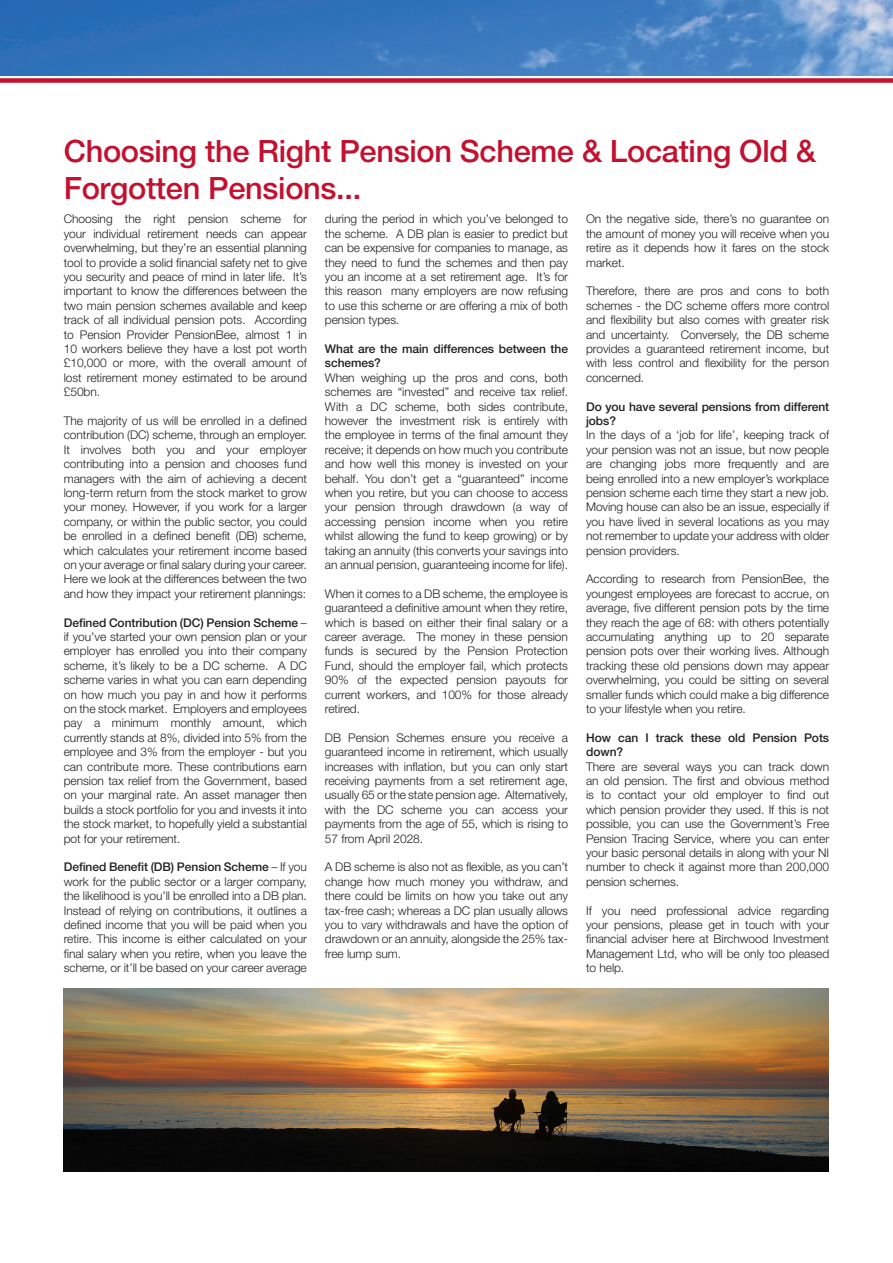
<style>
.page{position:relative;width:893px;height:1263px;background:#fff}
.page>*{position:absolute;margin:0;border:0;box-sizing:border-box;transform-origin:0 0}
.t1{font:500 30.75px/36.9px "Helvetica Neue LT Std";letter-spacing:-.01em;color:#c3102f}
.t2{font:300 12px/14.4px "Helvetica Neue LT Std";letter-spacing:-.005em;color:#231f20;text-align:justify}
.t3{font:500 12px/14.4px "Helvetica Neue LT Std";letter-spacing:-.005em;color:#231f20}
.s1{font-weight:500}
</style>
<div class="page">
<img style="left:0;top:0;width:893px;height:75px">
<div style="left:0;top:78px;width:893px;height:5px;background:#c3102f"></div>
<img style="left:64px;top:989px;width:764px;height:182px">
<p class="t1" style="left:64px;top:133px;width:754px">Choosing the Right Pension Scheme &amp; Locating Old &amp;<br>Forgotten Pensions...</p>
<p class="t2" style="left:64px;top:212px;width:245px">Choosing the right pension scheme for your individual retirement needs can appear overwhelming, but they’re an essential planning tool to provide a solid financial safety net to give you security and peace of mind in later life. It’s important to know the differences between the two main pension schemes available and keep track of all individual pension pots. According to Pension Provider PensionBee, almost 1 in 10 workers believe they have a lost pot worth £10,000 or more, with the overall amount of lost retirement money estimated to be around £50bn.</p>
<p class="t2" style="left:64px;top:413px;width:245px">The majority of us will be enrolled in a defined contribution (DC) scheme, through an employer.<br>It involves both you and your employer contributing into a pension and chooses fund managers with the aim of achieving a decent long-term return from the stock market to grow your money. However, if you work for a larger company, or within the public sector, you could be enrolled in a defined benefit (DB) scheme, which calculates your retirement income based on your average or final salary during your career.<br>Here we look at the differences between the two and how they impact your retirement plannings:</p>
<p class="t2" style="left:64px;top:615px;width:245px"><span class="s1">Defined Contribution (DC) Pension Scheme</span> – if you’ve started your own pension plan or your employer has enrolled you into their company scheme, it’s likely to be a DC scheme. A DC scheme varies in what you can earn depending on how much you pay in and how it performs on the stock market. Employers and employees pay a minimum monthly amount, which currently stands at 8%, divided into 5% from the employee and 3% from the employer - but you can contribute more. These contributions earn pension tax relief from the Government, based on your marginal rate. An asset manager then builds a stock portfolio for you and invests it into the stock market, to hopefully yield a substantial pot for your retirement.</p>
<p class="t2" style="left:64px;top:860px;width:245px"><span class="s1">Defined Benefit (DB) Pension Scheme</span> – If you work for the public sector or a larger company, the likelihood is you’ll be enrolled into a DB plan.<br>Instead of relying on contributions, it outlines a defined income that you will be paid when you retire. This income is either calculated on your final salary when you retire, when you leave the scheme, or it’ll be based on your career average</p>
<p class="t2" style="left:586px;top:212px;width:245px">On the negative side, there’s no guarantee on the amount of money you will receive when you retire as it depends how it fares on the stock market.</p>
<p class="t2" style="left:586px;top:284px;width:245px">Therefore, there are pros and cons to both schemes - the DC scheme offers more control and flexibility but also comes with greater risk and uncertainty. Conversely, the DB scheme provides a guaranteed retirement income, but with less control and flexibility for the person concerned.</p>
<p class="t3" style="left:586px;top:399px;width:245px">Do you have several pensions from different jobs?</p>
<p class="t2" style="left:586px;top:428px;width:245px">In the days of a ‘job for life’, keeping track of your pension was not an issue, but now people are changing jobs more frequently and are being enrolled into a new employer’s workplace pension scheme each time they start a new job.<br>Moving house can also be an issue, especially if you have lived in several locations as you may not remember to update your address with older pension providers.</p>
<p class="t2" style="left:586px;top:572px;width:245px">According to research from PensionBee, the youngest employees are forecast to accrue, on average, five different pension pots by the time they reach the age of 68: with others potentially accumulating anything up to 20 separate pension pots over their working lives. Although tracking these old pensions down may appear overwhelming, you could be sitting on several smaller funds which could make a big difference to your lifestyle when you retire.</p>
<p class="t3" style="left:586px;top:730px;width:245px">How can I track these old Pension Pots down?</p>
<p class="t2" style="left:586px;top:759px;width:245px">There are several ways you can track down an old pension. The first and obvious method is to contact your old employer to find out which pension provider they used. If this is not possible, you can use the Government’s Free Pension Tracing Service, where you can enter your basic personal details in along with your NI number to check it against more than 200,000 pension schemes.</p>
<p class="t2" style="left:586px;top:903px;width:245px">If you need professional advice regarding your pensions, please get in touch with your financial adviser here at Birchwood Investment Management Ltd, who will be only too pleased to help.</p>
<p class="t2" style="left:325px;top:212px;width:245px">during the period in which you’ve belonged to the scheme. A DB plan is easier to predict but can be expensive for companies to manage, as they need to fund the schemes and then pay you an income at a set retirement age. It’s for this reason many employers are now refusing to use this scheme or are offering a mix of both pension types.</p>
<p class="t3" style="left:325px;top:341px;width:245px">What are the main differences between the schemes?</p>
<p class="t2" style="left:325px;top:370px;width:245px">When weighing up the pros and cons, both schemes are “invested” and receive tax relief.<br>With a DC scheme, both sides contribute, however the investment risk is entirely with the employee in terms of the final amount they receive; it depends on how much you contribute and how well this money is invested on your behalf. You don’t get a “guaranteed” income when you retire, but you can choose to access your pension through drawdown (a way of accessing pension income when you retire whilst allowing the fund to keep growing) or by taking an annuity (this converts your savings into an annual pension, guaranteeing income for life).</p>
<p class="t2" style="left:325px;top:586px;width:245px">When it comes to a DB scheme, the employee is guaranteed a definitive amount when they retire, which is based on either their final salary or a career average. The money in these pension funds is secured by the Pension Protection Fund, should the employer fail, which protects 90% of the expected pension payouts for current workers, and 100% for those already retired.</p>
<p class="t2" style="left:325px;top:730px;width:245px">DB Pension Schemes ensure you receive a guaranteed income in retirement, which usually increases with inflation, but you can only start receiving payments from a set retirement age, usually 65 or the state pension age. Alternatively, with the DC scheme you can access your payments from the age of 55, which is rising to 57 from April 2028.</p>
<p class="t2" style="left:325px;top:860px;width:245px">A DB scheme is also not as flexible, as you can’t change how much money you withdraw, and there could be limits on how you take out any tax-free cash; whereas a DC plan usually allows you to vary withdrawals and have the option of drawdown or an annuity, alongside the 25% tax&shy;free lump sum.</p>
</div>
